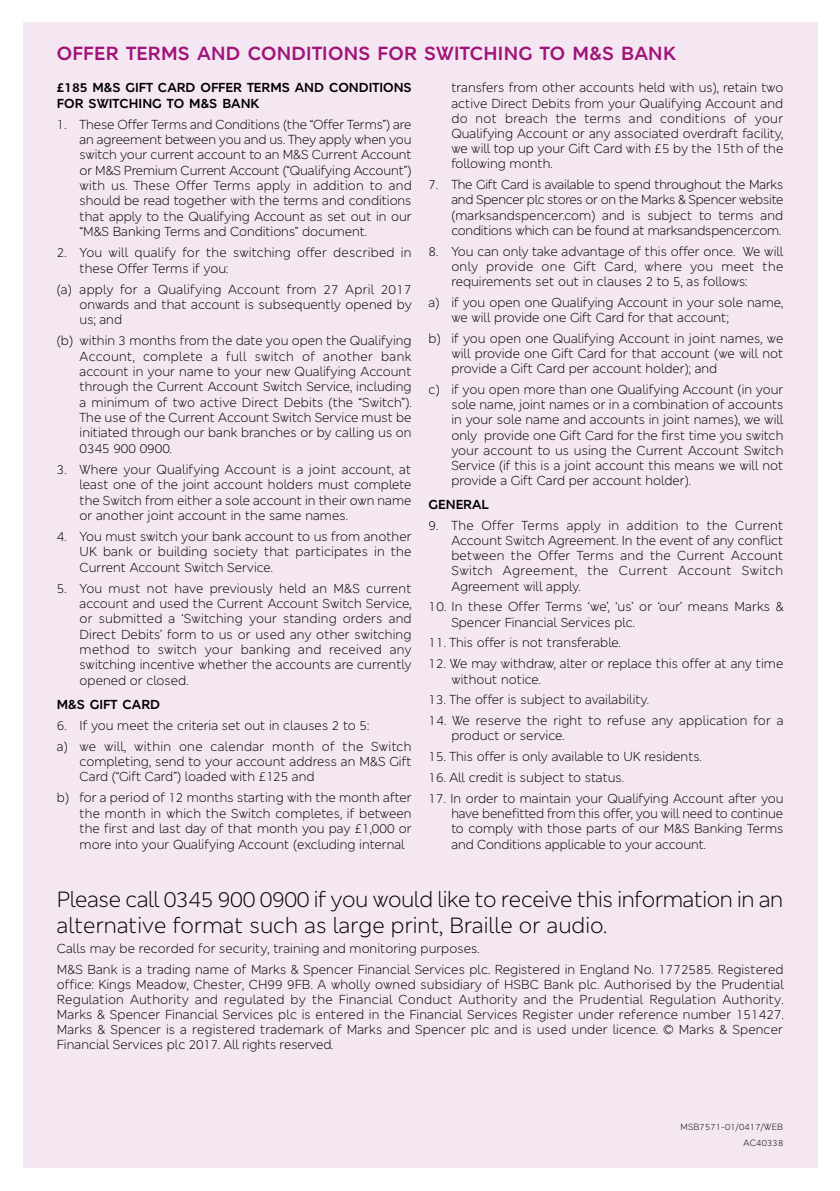
<style>
.page{position:relative;width:840px;height:1191px;background:#fff}
.page>*{position:absolute;margin:0;border:0;box-sizing:border-box;transform-origin:0 0}
.t1{font:22px/26px "M&S London";letter-spacing:-.02em;color:#000}
.t2{font:700 19px "M&S London";letter-spacing:.01em;color:#a0147a}
.t3{font:13px/15.4px "M&S London";color:#000;text-align:justify}
.t4{font:700 13px/15.4px "M&S London";color:#000}
.t5{font:9px/16px "M&S London";letter-spacing:.025em;color:#000;text-align:right}
</style>
<div class="page">
<div style="left:23px;top:23px;width:793px;height:1145px;background:#f5e7f2"></div>
<h2 class="t2" style="left:57px;top:41px;width:620px">OFFER TERMS AND CONDITIONS FOR SWITCHING TO M&amp;S BANK</h2>
<p class="t4" style="left:57px;top:80px;width:356px">£185 M&amp;S GIFT CARD OFFER TERMS AND CONDITIONS<br>FOR SWITCHING TO M&amp;S BANK</p>
<p class="t3" style="left:80px;top:116px;width:333px;text-indent:-23px">1. These Offer Terms and Conditions (the “Offer Terms”) are an agreement between you and us. They apply when you switch your current account to an M&amp;S Current Account or M&amp;S Premium Current Account (“Qualifying Account”) with us. These Offer Terms apply in addition to and should be read together with the terms and conditions that apply to the Qualifying Account as set out in our “M&amp;S Banking Terms and Conditions” document.</p>
<p class="t3" style="left:80px;top:245px;width:333px;text-indent:-23px">2. You will qualify for the switching offer described in these Offer Terms if you:</p>
<p class="t3" style="left:80px;top:281px;width:333px;text-indent:-23px">(a) apply for a Qualifying Account from 27 April 2017 onwards and that account is subsequently opened by us; and</p>
<p class="t3" style="left:80px;top:333px;width:333px;text-indent:-23px">(b) within 3 months from the date you open the Qualifying Account, complete a full switch of another bank account in your name to your new Qualifying Account through the Current Account Switch Service, including a minimum of two active Direct Debits (the “Switch”).<br>The use of the Current Account Switch Service must be initiated through our bank branches or by calling us on 0345 900 0900.</p>
<p class="t3" style="left:80px;top:461px;width:333px;text-indent:-23px">3. Where your Qualifying Account is a joint account, at least one of the joint account holders must complete the Switch from either a sole account in their own name or another joint account in the same names.</p>
<p class="t3" style="left:80px;top:528px;width:333px;text-indent:-23px">4. You must switch your bank account to us from another UK bank or building society that participates in the Current Account Switch Service.</p>
<p class="t3" style="left:80px;top:580px;width:333px;text-indent:-23px">5. You must not have previously held an M&amp;S current account and used the Current Account Switch Service, or submitted a ‘Switching your standing orders and Direct Debits’ form to us or used any other switching method to switch your banking and received any switching incentive whether the accounts are currently opened or closed.</p>
<p class="t4" style="left:57px;top:696px;width:105px">M&amp;S GIFT CARD</p>
<p class="t3" style="left:57px;top:714px;width:356px;line-height:21px">6. If you meet the criteria set out in clauses 2 to 5:<br>a) we will, within one calendar month of the Switch</p>
<p class="t3" style="left:80px;top:753px;width:333px">completing, send to your account address an M&amp;S Gift<br>Card (“Gift Card”) loaded with £125 and</p>
<p class="t3" style="left:80px;top:790px;width:333px;text-indent:-23px">b) for a period of 12 months starting with the month after the month in which the Switch completes, if between the first and last day of that month you pay £1,000 or more into your Qualifying Account (excluding internal</p>
<p class="t3" style="left:451px;top:80px;width:333px">transfers from other accounts held with us), retain two active Direct Debits from your Qualifying Account and do not breach the terms and conditions of your Qualifying Account or any associated overdraft facility, we will top up your Gift Card with £5 by the 15th of the following month.</p>
<p class="t3" style="left:451px;top:177px;width:333px;text-indent:-23px">7. The Gift Card is available to spend throughout the Marks and Spencer plc stores or on the Marks &amp; Spencer website (marksandspencer.com) and is subject to terms and conditions which can be found at marksandspencer.com.</p>
<p class="t3" style="left:451px;top:243px;width:333px;text-indent:-23px">8. You can only take advantage of this offer once. We will only provide one Gift Card, where you meet the requirements set out in clauses 2 to 5, as follows:</p>
<p class="t3" style="left:451px;top:294px;width:333px;text-indent:-23px">a) if you open one Qualifying Account in your sole name, we will provide one Gift Card for that account;</p>
<p class="t3" style="left:451px;top:330px;width:333px;text-indent:-23px">b) if you open one Qualifying Account in joint names, we will provide one Gift Card for that account (we will not provide a Gift Card per account holder); and</p>
<p class="t3" style="left:451px;top:382px;width:333px;text-indent:-23px">c) if you open more than one Qualifying Account (in your sole name, joint names or in a combination of accounts in your sole name and accounts in joint names), we will only provide one Gift Card for the first time you switch your account to us using the Current Account Switch Service (if this is a joint account this means we will not provide a Gift Card per account holder).</p>
<p class="t4" style="left:428px;top:497px;width:62px">GENERAL</p>
<p class="t3" style="left:451px;top:517px;width:333px;text-indent:-23px">9. The Offer Terms apply in addition to the Current Account Switch Agreement. In the event of any conflict between the Offer Terms and the Current Account Switch Agreement, the Current Account Switch Agreement will apply.</p>
<p class="t3" style="left:451px;top:599px;width:333px;text-indent:-23px">10. In these Offer Terms ‘we’, ‘us’ or ‘our’ means Marks &amp;<br>Spencer Financial Services plc.</p>
<p class="t3" style="left:428px;top:635px;width:194px">11. This offer is not transferable.</p>
<p class="t3" style="left:451px;top:656px;width:333px;text-indent:-23px">12. We may withdraw, alter or replace this offer at any time without notice.</p>
<p class="t3" style="left:428px;top:692px;width:222px">13. The offer is subject to availability.</p>
<p class="t3" style="left:451px;top:713px;width:333px;text-indent:-23px">14. We reserve the right to refuse any application for a product or service.</p>
<p class="t3" style="left:428px;top:748px;width:274px">15. This offer is only available to UK residents.</p>
<p class="t3" style="left:428px;top:769px;width:197px">16. All credit is subject to status.</p>
<p class="t3" style="left:451px;top:790px;width:333px;text-indent:-23px">17. In order to maintain your Qualifying Account after you have benefitted from this offer, you will need to continue to comply with those parts of our M&amp;S Banking Terms and Conditions applicable to your account.</p>
<h1 class="t1" style="left:57px;top:885px;width:727px">Please call 0345 900 0900 if you would like to receive this information in an alternative format such as large print, Braille or audio.</h1>
<p class="t3" style="left:57px;top:938px;width:727px;line-height:20.6px">Calls may be recorded for security, training and monitoring purposes.<br>M&amp;S Bank is a trading name of Marks &amp; Spencer Financial Services plc. Registered in England No. 1772585. Registered</p>
<p class="t3" style="left:57px;top:976px;width:728px">office: Kings Meadow, Chester, CH99 9FB. A wholly owned subsidiary of HSBC Bank plc. Authorised by the Prudential Regulation Authority and regulated by the Financial Conduct Authority and the Prudential Regulation Authority.<br>Marks &amp; Spencer Financial Services plc is entered in the Financial Services Register under reference number 151427.<br>Marks &amp; Spencer is a registered trademark of Marks and Spencer plc and is used under licence. © Marks &amp; Spencer Financial Services plc 2017. All rights reserved.</p>
<p class="t5" style="left:680px;top:1118px;width:104px">MSB7571-01/0417/WEB<br>AC40338</p>
</div>
